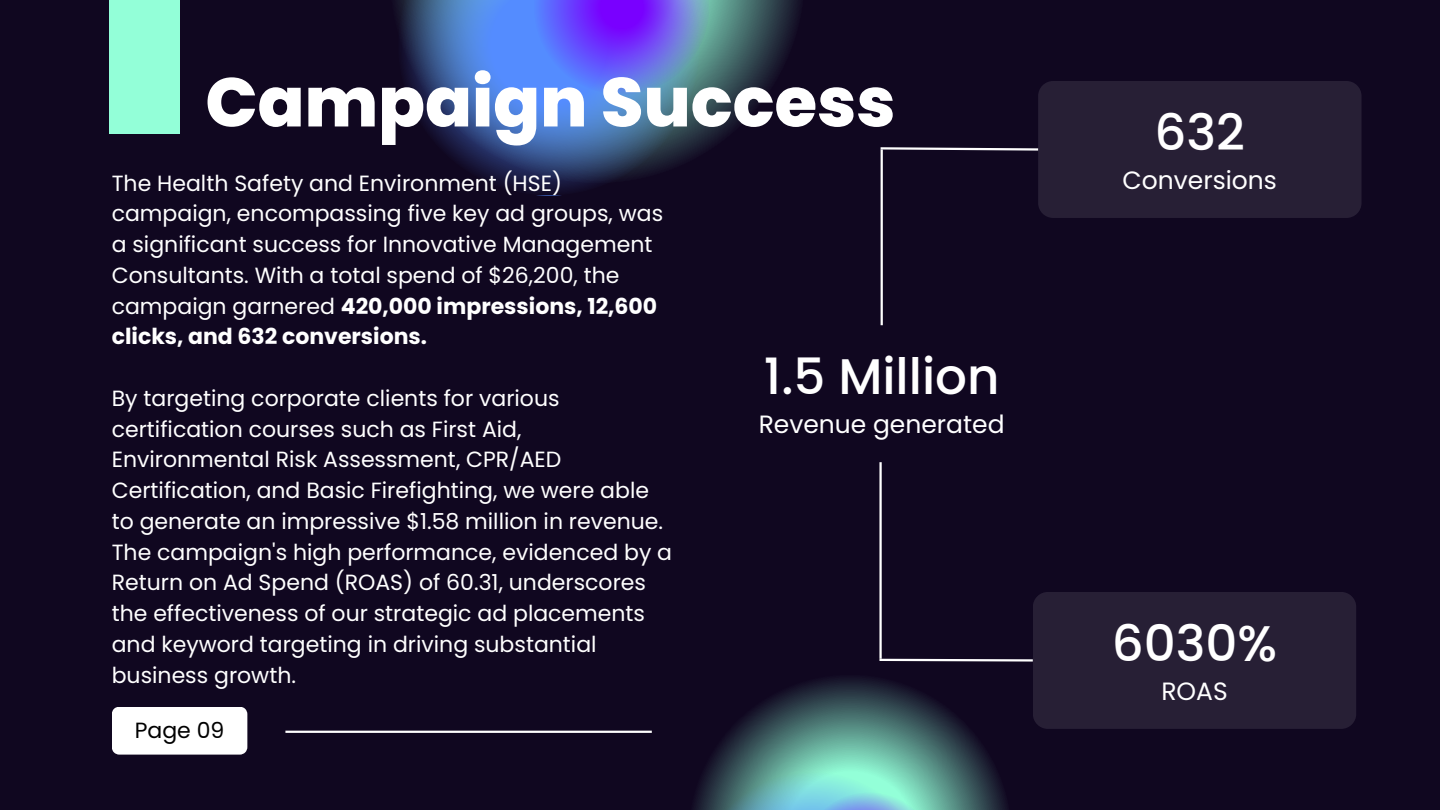
<style>
.page{position:relative;width:1440px;height:810px;background:#100720}
.page>*{position:absolute;margin:0;border:0;box-sizing:border-box;transform-origin:0 0}
.t1{font:800 69px "Poppins";color:#fff}
.t2{font:500 50px "Poppins";color:#fff}
.t3{font:25px "Poppins";color:#fff}
.t4{font:22px/30.8px "Poppins";color:#fff}
.t5{font:22px "Poppins";color:#000}
.s1{font-weight:700}
</style>
<div class="page">
<svg style="left:395px;top:0;width:405px;height:152px"></svg>
<svg style="left:398px;top:0;width:302px;height:196px"></svg>
<svg style="left:534px;top:0;width:176px;height:95px;background:#6762e9"></svg>
<div style="left:112px;top:707px;width:135px;height:48px;background:#fff"></div>
<hr style="left:285px;top:731px;width:367px;height:2px;background:#fff">
<svg style="left:694px;top:678px;width:313px;height:132px"></svg>
<svg style="left:879px;top:658px;width:154px;height:4px"></svg>
<div style="left:109px;top:0;width:71px;height:133px;background:#93ffd8"></div>
<div style="left:1038px;top:81px;width:324px;height:137px;background:#271f35;border-radius:15px"></div>
<div style="left:1033px;top:592px;width:323px;height:137px;background:#271f35;border-radius:15px"></div>
<hr style="left:881px;top:149px;width:2px;height:176px;background:#fff">
<svg style="left:880px;top:147px;width:159px;height:5px"></svg>
<hr style="left:879px;top:462px;width:3px;height:197px;background:#fff">
<p class="t1" style="left:205px;top:54px;width:692px">Campaign Success</p>
<h1 class="t4" style="left:112px;top:168px;width:553px">The Health Safety and Environment (HSE) campaign, encompassing five key ad groups, was a significant success for Innovative Management Consultants. With a total spend of $26,200, the campaign garnered <span class="s1">420,000 impressions, 12,600 clicks, and 632 conversions.</span></h1>
<h2 class="t4" style="left:112px;top:383px;width:562px">By targeting corporate clients for various certification courses such as First Aid, Environmental Risk Assessment, CPR/AED Certification, and Basic Firefighting, we were able to generate an impressive $1.58 million in revenue.<br>The campaign's high performance, evidenced by a Return on Ad Spend (ROAS) of 60.31, underscores the effectiveness of our strategic ad placements and keyword targeting in driving substantial business growth.</h2>
<h4 class="t5" style="left:135px;top:715px;width:91px">Page 09</h4>
<p class="t2" style="left:764px;top:342px;width:237px">1.5 Million</p>
<p class="t3" style="left:759px;top:407px;width:247px">Revenue generated</p>
<p class="t2" style="left:1155px;top:97px;width:92px">632</p>
<p class="t3" style="left:1123px;top:163px;width:156px">Conversions</p>
<p class="t2" style="left:1112px;top:608px;width:167px">6030%</p>
<p class="t3" style="left:1161px;top:674px;width:68px">ROAS</p>
</div>
